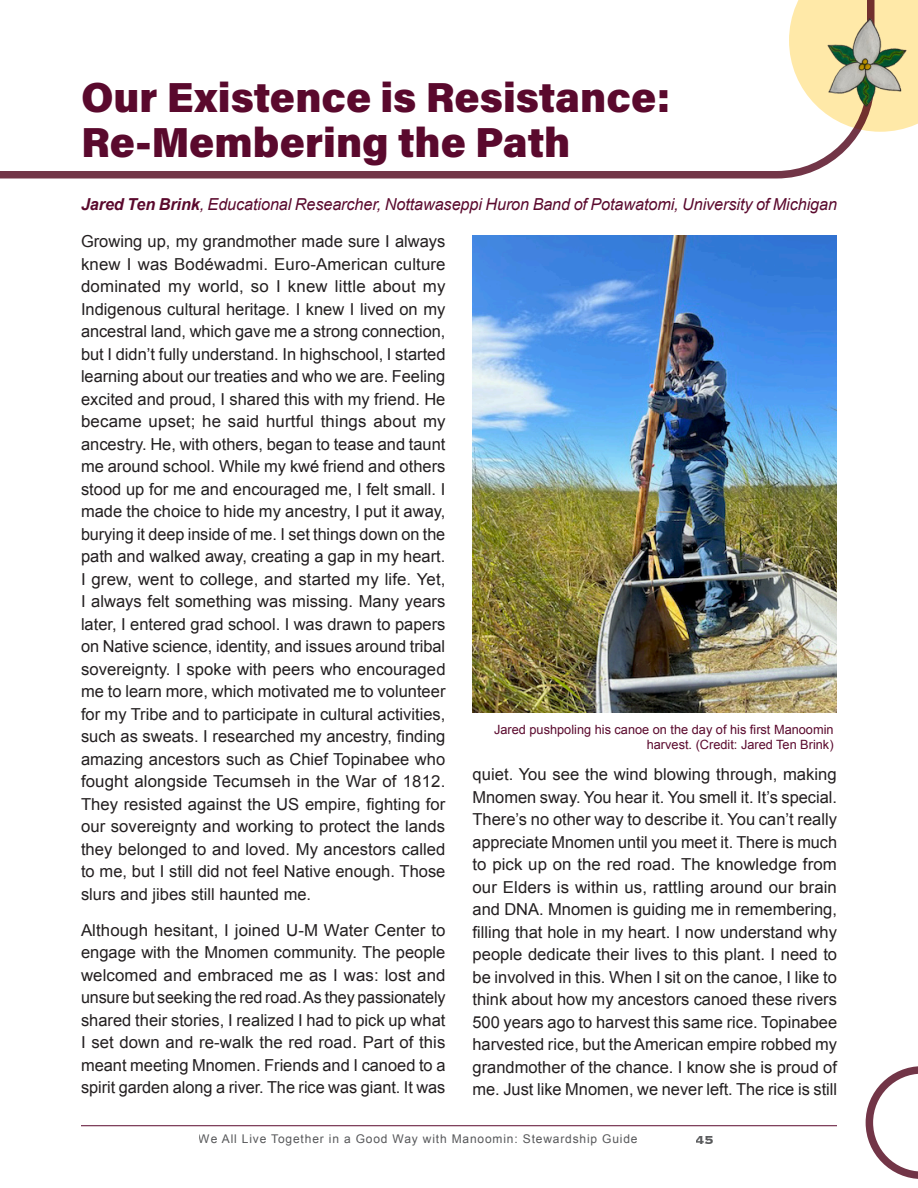
<style>
.page{position:relative;width:918px;height:1188px;background:#fff}
.page>*{position:absolute;margin:0;border:0;box-sizing:border-box;transform-origin:0 0}
.HEADER-Plum{font:42px/45px "Acumin Variable Concept";color:#5a092d}
.t1{font:16.5px/22.5px "Arial";color:#231f20;text-align:justify}
.Author_name{font:italic 16.5px "Arial";letter-spacing:-.005em;color:#5a092d}
.t2{font:700 15px "Copperplate";color:#57585a}
.t3{font:12.75px/15px "Arial";color:#5a092d;text-align:right}
.t4{font:12px "Arial";letter-spacing:.07em;color:#57585a}
.s1{font-weight:700}
</style>
<div class="page">
<svg style="left:866px;top:1066px;width:52px;height:113px"></svg>
<hr style="left:81px;top:1125px;width:756px;height:1px;background:#5a092d">
<svg style="left:0;top:132px;width:860px;height:47px"></svg>
<svg style="left:789px;top:0;width:129px;height:132px"></svg>
<img style="left:828px;top:17px;width:78px;height:91px">
<img style="left:472px;top:235px;width:365px;height:478px">
<p class="HEADER-Plum" style="left:81px;top:73px;width:591px">Our Existence is Resistance:<br>Re-Membering the Path</p>
<p class="Author_name" style="left:81px;top:194px;width:758px"><span class="s1">Jared Ten Brink</span>, Educational Researcher, Nottawaseppi Huron Band of Potawatomi, University of Michigan</p>
<p class="t1" style="left:81px;top:231px;width:366px">Growing up, my grandmother made sure I always knew I was Bodéwadmi. Euro-American culture dominated my world, so I knew little about my Indigenous cultural heritage. I knew I lived on my ancestral land, which gave me a strong connection, but I didn’t fully understand. In highschool, I started learning about our treaties and who we are. Feeling excited and proud, I shared this with my friend. He became upset; he said hurtful things about my ancestry. He, with others, began to tease and taunt me around school. While my kwé friend and others stood up for me and encouraged me, I felt small. I made the choice to hide my ancestry, I put it away, burying it deep inside of me. I set things down on the path and walked away, creating a gap in my heart.<br>I grew, went to college, and started my life. Yet, I always felt something was missing. Many years later, I entered grad school. I was drawn to papers on Native science, identity, and issues around tribal sovereignty. I spoke with peers who encouraged me to learn more, which motivated me to volunteer for my Tribe and to participate in cultural activities, such as sweats. I researched my ancestry, finding amazing ancestors such as Chief Topinabee who fought alongside Tecumseh in the War of 1812.<br>They resisted against the US empire, fighting for our sovereignty and working to protect the lands they belonged to and loved. My ancestors called to me, but I still did not feel Native enough. Those slurs and jibes still haunted me.</p>
<p class="t1" style="left:81px;top:919px;width:366px">Although hesitant, I joined U-M Water Center to engage with the Mnomen community. The people welcomed and embraced me as I was: lost and unsure but seeking the red road. As they passionately shared their stories, I realized I had to pick up what I set down and re-walk the red road. Part of this meant meeting Mnomen. Friends and I canoed to a spirit garden along a river. The rice was giant. It was</p>
<p class="t3" style="left:494px;top:722px;width:341px">Jared pushpoling his canoe on the day of his first Manoomin harvest. (Credit: Jared Ten Brink)</p>
<p class="t1" style="left:472px;top:763px;width:366px">quiet. You see the wind blowing through, making Mnomen sway. You hear it. You smell it. It’s special.<br>There’s no other way to describe it. You can’t really appreciate Mnomen until you meet it. There is much to pick up on the red road. The knowledge from our Elders is within us, rattling around our brain and DNA. Mnomen is guiding me in remembering, filling that hole in my heart. I now understand why people dedicate their lives to this plant. I need to be involved in this. When I sit on the canoe, I like to think about how my ancestors canoed these rivers 500 years ago to harvest this same rice. Topinabee harvested rice, but the American empire robbed my grandmother of the chance. I know she is proud of me. Just like Mnomen, we never left. The rice is still</p>
<p class="t4" style="left:199px;top:1131px;width:440px">We All Live Together in a Good Way with Manoomin: Stewardship Guide</p>
<p class="t2" style="left:696px;top:1130px;width:19px">45</p>
</div>
